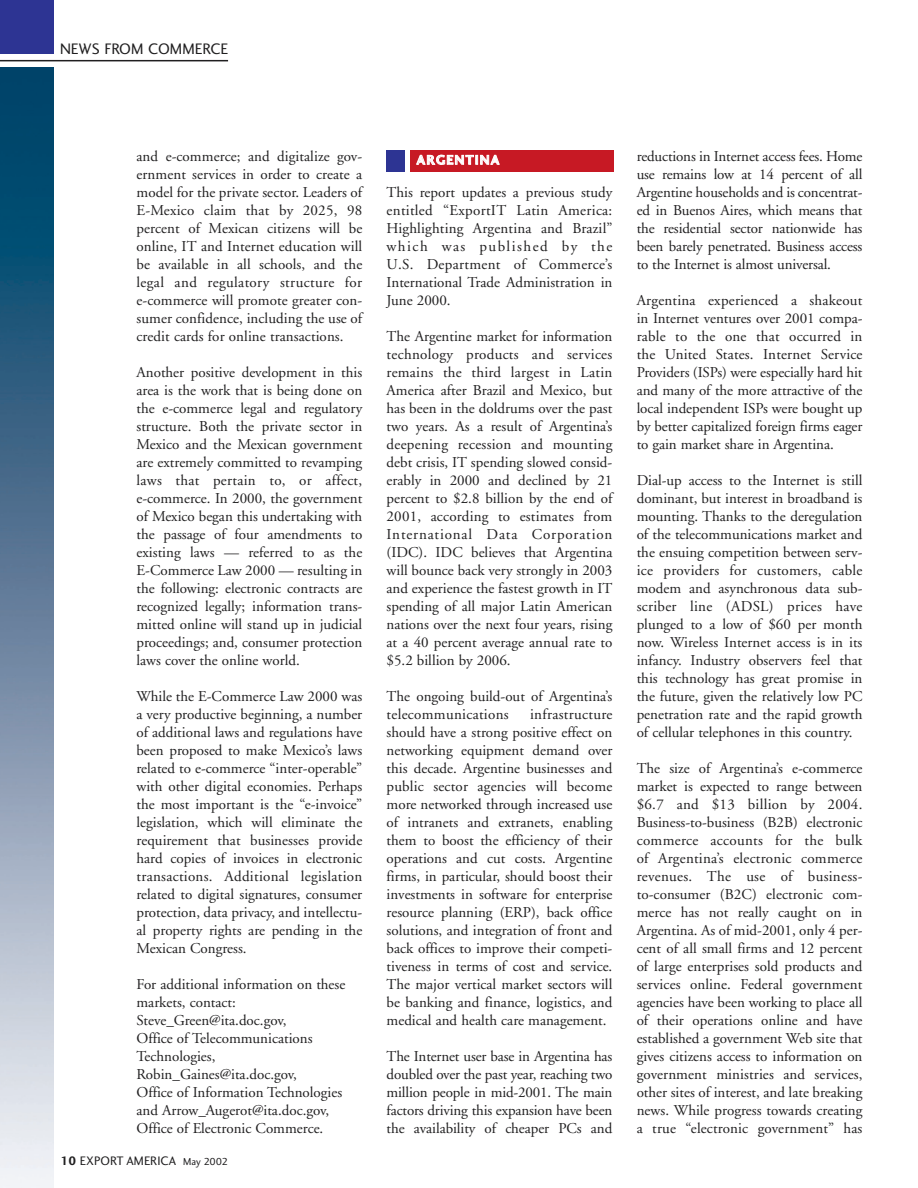
<style>
.page{position:relative;width:918px;height:1188px;background:#fff}
.page>*{position:absolute;margin:0;border:0;box-sizing:border-box;transform-origin:0 0}
.t1{font:15.75px "Charlotte Sans Book Plain";color:#201f20}
.t2{font:15px/18px "Adobe Garamond";color:#201f20;text-align:justify}
.t3{font:13.5px "Charlotte Sans Bold Plain";letter-spacing:.09em;color:#fff}
.t4{font:12.75px "Charlotte Sans Book Plain";color:#201f20}
.s1{font-family:"Charlotte Sans Bold Plain"}
.s2{font-size:10.5px}
</style>
<div class="page">
<div style="left:0;top:0;width:54px;height:54px;background:#2d3493"></div>
<hr style="left:0;top:60px;width:228px;height:1px;background:#201f20">
<img style="left:0;top:68px;width:54px;height:1120px">
<div style="left:386px;top:151px;width:19px;height:21px;background:#2d3493"></div>
<div style="left:410px;top:151px;width:204px;height:21px;background:#c71924"></div>
<p class="t1" style="left:60px;top:43px;width:170px">NEWS FROM COMMERCE</p>
<p class="t2" style="left:136px;top:148px;width:227px">and e-commerce; and digitalize gov&shy;ernment services in order to create a model for the private sector. Leaders of E-Mexico claim that by 2025, 98 percent of Mexican citizens will be online, IT and Internet education will be available in all schools, and the legal and regulatory structure for e-commerce will promote greater con&shy;sumer confidence, including the use of credit cards for online transactions.</p>
<p class="t2" style="left:136px;top:364px;width:227px">Another positive development in this area is the work that is being done on the e-commerce legal and regulatory structure. Both the private sector in Mexico and the Mexican government are extremely committed to revamping laws that pertain to, or affect, e-commerce. In 2000, the government of Mexico began this undertaking with the passage of four amendments to existing laws — referred to as the E-Commerce Law 2000 — resulting in the following: electronic contracts are recognized legally; information trans&shy;mitted online will stand up in judicial proceedings; and, consumer protection laws cover the online world.</p>
<p class="t2" style="left:136px;top:688px;width:227px">While the E-Commerce Law 2000 was a very productive beginning, a number of additional laws and regulations have been proposed to make Mexico’s laws related to e-commerce “inter-operable” with other digital economies. Perhaps the most important is the “e-invoice” legislation, which will eliminate the requirement that businesses provide hard copies of invoices in electronic transactions. Additional legislation related to digital signatures, consumer protection, data privacy, and intellectu&shy;al property rights are pending in the Mexican Congress.</p>
<p class="t2" style="left:136px;top:976px;width:210px;text-align:left">For additional information on these markets, contact:<br>Steve_Green@ita.doc.gov,<br>Office of Telecommunications<br>Technologies,<br>Robin_Gaines@ita.doc.gov,<br>Office of Information Technologies and Arrow_Augerot@ita.doc.gov,<br>Office of Electronic Commerce.</p>
<p class="t4" style="left:61px;top:1156px;width:169px"><span class="s1">10</span> EXPORT AMERICA <span class="s2">May 2002</span></p>
<p class="t3" style="left:417px;top:155px;width:84px">ARGENTINA</p>
<p class="t2" style="left:387px;top:184px;width:227px">This report updates a previous study entitled “ExportIT Latin America:<br>Highlighting Argentina and Brazil” which was published by the U.S. Department of Commerce’s International Trade Administration in June 2000.</p>
<p class="t2" style="left:387px;top:328px;width:227px">The Argentine market for information technology products and services remains the third largest in Latin America after Brazil and Mexico, but has been in the doldrums over the past two years. As a result of Argentina’s deepening recession and mounting debt crisis, IT spending slowed consid&shy;erably in 2000 and declined by 21 percent to $2.8 billion by the end of 2001, according to estimates from International Data Corporation (IDC). IDC believes that Argentina will bounce back very strongly in 2003 and experience the fastest growth in IT spending of all major Latin American nations over the next four years, rising at a 40 percent average annual rate to $5.2 billion by 2006.</p>
<p class="t2" style="left:387px;top:688px;width:227px">The ongoing build-out of Argentina’s telecommunications</p>
<p class="t2" style="left:387px;top:706px;width:227px;text-indent:144px">infrastructure should have a strong positive effect on networking equipment demand over this decade. Argentine businesses and public sector agencies will become more networked through increased use of intranets and extranets, enabling them to boost the efficiency of their operations and cut costs. Argentine firms, in particular, should boost their investments in software for enterprise resource planning (ERP), back office solutions, and integration of front and back offices to improve their competi&shy;tiveness in terms of cost and service.<br>The major vertical market sectors will be banking and finance, logistics, and medical and health care management.</p>
<p class="t2" style="left:387px;top:1048px;width:227px">The Internet user base in Argentina has doubled over the past year, reaching two million people in mid-2001. The main factors driving this expansion have been the availability of cheaper PCs and</p>
<p class="t2" style="left:637px;top:148px;width:227px">reductions in Internet access fees. Home use remains low at 14 percent of all Argentine households and is concentrat&shy;ed in Buenos Aires, which means that the residential sector nationwide has been barely penetrated. Business access to the Internet is almost universal.</p>
<p class="t2" style="left:637px;top:292px;width:227px">Argentina experienced a shakeout in Internet ventures over 2001 compa&shy;rable to the one that occurred in the United States. Internet Service Providers (ISPs) were especially hard hit and many of the more attractive of the local independent ISPs were bought up by better capitalized foreign firms eager to gain market share in Argentina.</p>
<p class="t2" style="left:637px;top:472px;width:227px">Dial-up access to the Internet is still dominant, but interest in broadband is mounting. Thanks to the deregulation of the telecommunications market and the ensuing competition between serv&shy;ice providers for customers, cable modem and asynchronous data sub&shy;scriber line (ADSL) prices have plunged to a low of $60 per month now. Wireless Internet access is in its infancy. Industry observers feel that this technology has great promise in the future, given the relatively low PC penetration rate and the rapid growth of cellular telephones in this country.</p>
<p class="t2" style="left:637px;top:760px;width:227px">The size of Argentina’s e-commerce market is expected to range between $6.7 and $13 billion by 2004.<br>Business-to-business (B2B) electronic commerce accounts for the bulk of Argentina’s electronic commerce revenues. The use of business&shy;to-consumer (B2C) electronic com&shy;merce has not really caught on in Argentina. As of mid-2001, only 4 per&shy;cent of all small firms and 12 percent of large enterprises sold products and services online. Federal government agencies have been working to place all of their operations online and have established a government Web site that gives citizens access to information on government ministries and services, other sites of interest, and late breaking news. While progress towards creating a true “electronic government” has</p>
</div>
